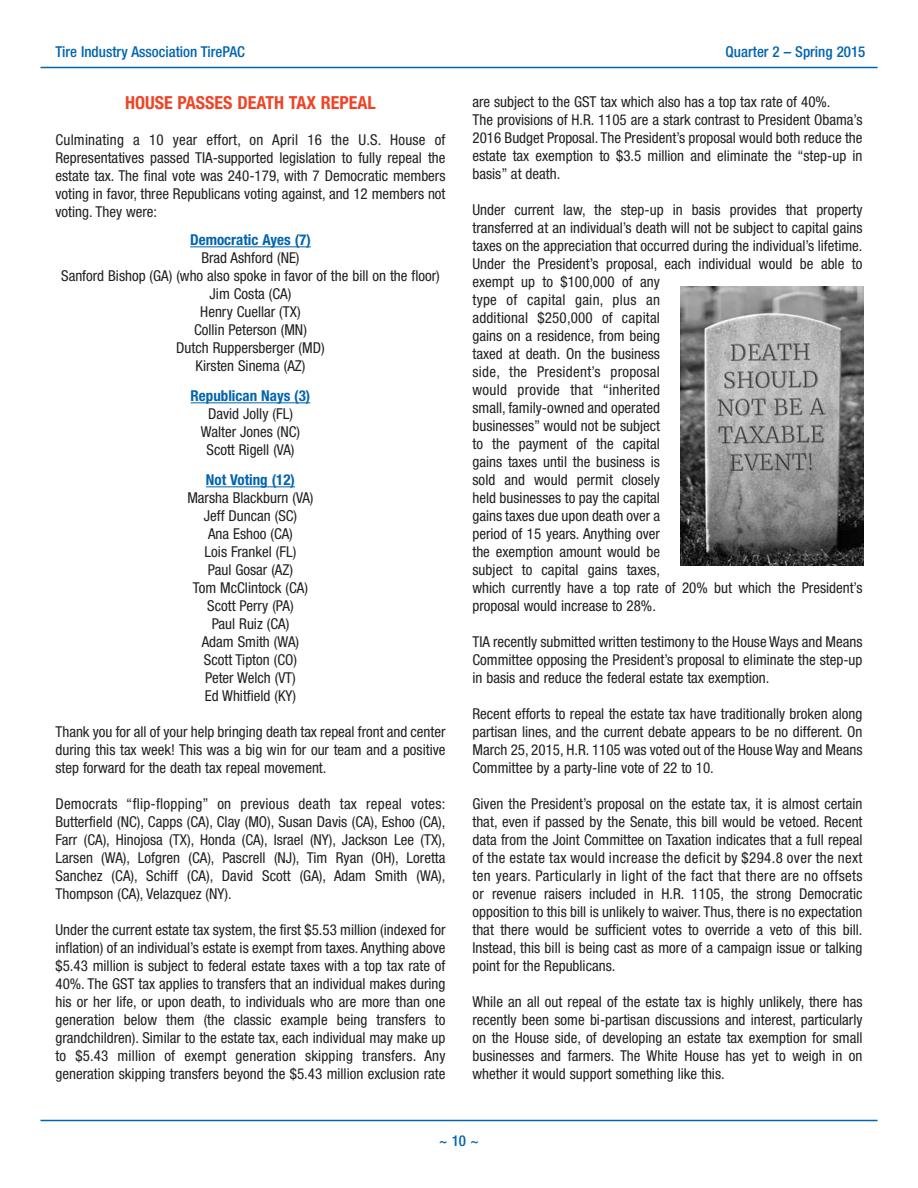
<style>
.page{position:relative;width:918px;height:1188px;background:#fff}
.page>*{position:absolute;margin:0;border:0;box-sizing:border-box;transform-origin:0 0}
.t1{font:700 condensed 18px "Helvetica Neue";color:#ef4426}
.t2{font:condensed 15px/18px "Helvetica Neue";color:#231f20;text-align:justify}
.t3{font:500 condensed 15px "Helvetica Neue";color:#0064af}
.t4{font:700 condensed 15px "Helvetica Neue";color:#0064af}
</style>
<div class="page">
<hr style="left:190px;top:246px;width:81px;height:1px;background:#0064af">
<hr style="left:270px;top:246px;width:41px;height:1px;background:#0064af">
<hr style="left:191px;top:402px;width:119px;height:1px;background:#0064af">
<hr style="left:206px;top:486px;width:32px;height:1px;background:#0064af">
<hr style="left:238px;top:486px;width:57px;height:1px;background:#0064af">
<hr style="left:40px;top:1120px;width:838px;height:1px;background:#0064af">
<hr style="left:40px;top:67px;width:838px;height:1px;background:#0064af">
<img style="left:680px;top:287px;width:184px;height:279px">
<p class="t3" style="left:55px;top:46px;width:191px">Tire Industry Association TirePAC</p>
<p class="t3" style="left:726px;top:46px;width:141px">Quarter 2 – Spring 2015</p>
<p class="t1" style="left:125px;top:96px;width:252px">HOUSE PASSES DEATH TAX REPEAL</p>
<p class="t2" style="left:56px;top:132px;width:392px">Culminating a 10 year effort, on April 16 the U.S. House of Representatives passed TIA-supported legislation to fully repeal the estate tax. The final vote was 240-179, with 7 Democratic members voting in favor, three Republicans voting against, and 12 members not voting. They were:</p>
<p class="t4" style="left:190px;top:235px;width:122px">Democratic Ayes (7)</p>
<p class="t2" style="left:61px;top:250px;width:380px;text-align:center">Brad Ashford (NE)<br>Sanford Bishop (GA) (who also spoke in favor of the bill on the floor)<br>Jim Costa (CA)<br>Henry Cuellar (TX)<br>Collin Peterson (MN)<br>Dutch Ruppersberger (MD)<br>Kirsten Sinema (AZ)</p>
<p class="t4" style="left:191px;top:391px;width:121px">Republican Nays (3)</p>
<p class="t2" style="left:201px;top:406px;width:101px;text-align:center">David Jolly (FL)<br>Walter Jones (NC)<br>Scott Rigell (VA)</p>
<p class="t4" style="left:206px;top:475px;width:91px">Not Voting (12)</p>
<p class="t2" style="left:187px;top:490px;width:128px;text-align:center">Marsha Blackburn (VA)<br>Jeff Duncan (SC)<br>Ana Eshoo (CA)<br>Lois Frankel (FL)<br>Paul Gosar (AZ)<br>Tom McClintock (CA)<br>Scott Perry (PA)<br>Paul Ruiz (CA)<br>Adam Smith (WA)<br>Scott Tipton (CO)<br>Peter Welch (VT)<br>Ed Whitfield (KY)</p>
<p class="t2" style="left:55px;top:724px;width:392px">Thank you for all of your help bringing death tax repeal front and center during this tax week! This was a big win for our team and a positive step forward for the death tax repeal movement.</p>
<p class="t2" style="left:55px;top:796px;width:392px">Democrats “flip-flopping” on previous death tax repeal votes:<br>Butterfield (NC), Capps (CA), Clay (MO), Susan Davis (CA), Eshoo (CA), Farr (CA), Hinojosa (TX), Honda (CA), Israel (NY), Jackson Lee (TX), Larsen (WA), Lofgren (CA), Pascrell (NJ), Tim Ryan (OH), Loretta Sanchez (CA), Schiff (CA), David Scott (GA), Adam Smith (WA), Thompson (CA), Velazquez (NY).</p>
<p class="t2" style="left:55px;top:922px;width:392px">Under the current estate tax system, the first $5.53 million (indexed for inflation) of an individual’s estate is exempt from taxes. Anything above $5.43 million is subject to federal estate taxes with a top tax rate of 40%. The GST tax applies to transfers that an individual makes during his or her life, or upon death, to individuals who are more than one generation below them (the classic example being transfers to grandchildren). Similar to the estate tax, each individual may make up to $5.43 million of exempt generation skipping transfers. Any generation skipping transfers beyond the $5.43 million exclusion rate</p>
<p class="t2" style="left:472px;top:94px;width:392px;text-align:left">are subject to the GST tax which also has a top tax rate of 40%.<br>The provisions of H.R. 1105 are a stark contrast to President Obama’s 2016 Budget Proposal. The President’s proposal would both reduce the estate tax exemption to $3.5 million and eliminate the “step-up in basis” at death.</p>
<p class="t2" style="left:472px;top:202px;width:392px;text-align:left">Under current law, the step-up in basis provides that property transferred at an individual’s death will not be subject to capital gains taxes on the appreciation that occurred during the individual’s lifetime.<br>Under the President’s proposal, each individual would be able to exempt up to $100,000 of any<br>type of capital gain, plus an<br>additional $250,000 of capital<br>gains on a residence, from being<br>taxed at death. On the business<br>side, the President’s proposal<br>would provide that “inherited<br>small, family-owned and operated<br>businesses” would not be subject<br>to the payment of the capital<br>gains taxes until the business is<br>sold and would permit closely<br>held businesses to pay the capital<br>gains taxes due upon death over a<br>period of 15 years. Anything over<br>the exemption amount would be<br>subject to capital gains taxes,<br>which currently have a top rate of 20% but which the President’s proposal would increase to 28%.</p>
<p class="t2" style="left:472px;top:634px;width:392px">TIA recently submitted written testimony to the House Ways and Means Committee opposing the President’s proposal to eliminate the step-up in basis and reduce the federal estate tax exemption.</p>
<p class="t2" style="left:472px;top:706px;width:392px">Recent efforts to repeal the estate tax have traditionally broken along partisan lines, and the current debate appears to be no different. On March 25, 2015, H.R. 1105 was voted out of the House Way and Means Committee by a party-line vote of 22 to 10.</p>
<p class="t2" style="left:472px;top:796px;width:392px">Given the President’s proposal on the estate tax, it is almost certain that, even if passed by the Senate, this bill would be vetoed. Recent data from the Joint Committee on Taxation indicates that a full repeal of the estate tax would increase the deficit by $294.8 over the next ten years. Particularly in light of the fact that there are no offsets or revenue raisers included in H.R. 1105, the strong Democratic opposition to this bill is unlikely to waiver. Thus, there is no expectation that there would be sufficient votes to override a veto of this bill.<br>Instead, this bill is being cast as more of a campaign issue or talking point for the Republicans.</p>
<p class="t2" style="left:472px;top:994px;width:392px">While an all out repeal of the estate tax is highly unlikely, there has recently been some bi-partisan discussions and interest, particularly on the House side, of developing an estate tax exemption for small businesses and farmers. The White House has yet to weigh in on whether it would support something like this.</p>
<p class="t3" style="left:439px;top:1135px;width:42px">~ 10 ~</p>
</div>
